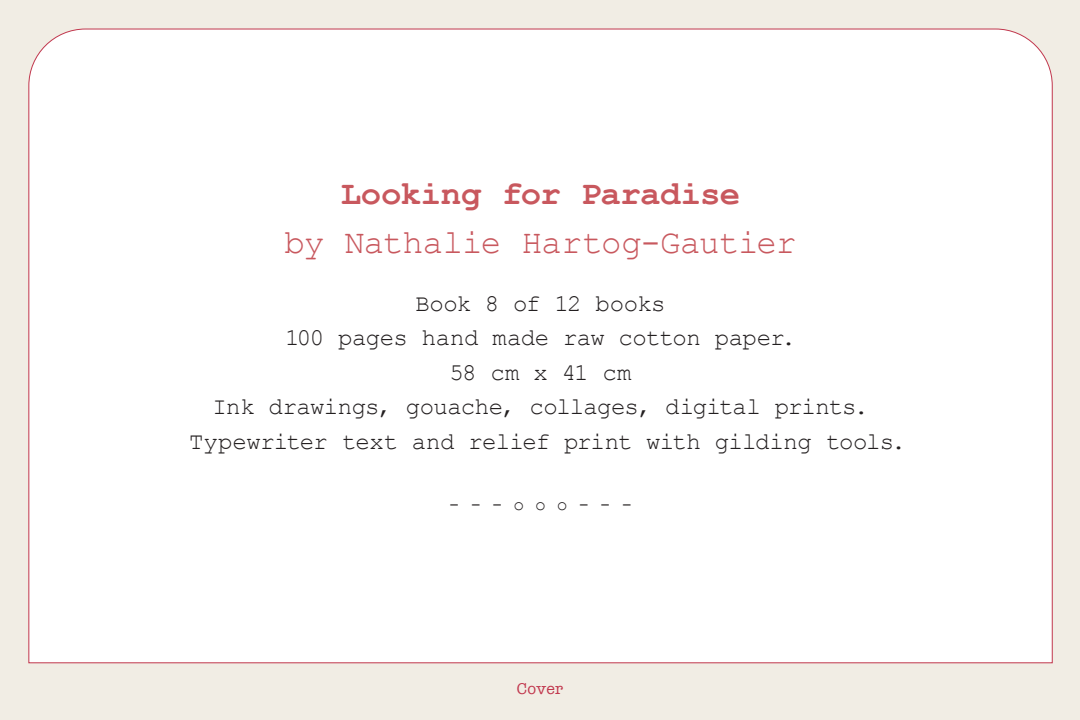
<style>
.page{position:relative;width:1080px;height:720px;background:#f1ede4}
.page>*{position:absolute;margin:0;border:0;box-sizing:border-box;transform-origin:0 0}
.t1{font:34px "Courier New";letter-spacing:-.025em;color:#c8585e}
.t2{font:700 34px "Courier New";letter-spacing:-.015em;color:#c8585e}
.t3{font:24px "Courier New";letter-spacing:-.03em;color:#231f20}
.t4{font:18px "Courier New";color:#231f20}
.t5{font:16px "American Typewriter";letter-spacing:.02em;color:#c1374d}
</style>
<div class="page">
<div style="left:28px;top:29px;width:1025px;height:634px;background:#fff"></div>
<p class="t2" style="left:341px;top:173px;width:401px">Looking for Paradise</p>
<p class="t1" style="left:285px;top:226px;width:514px">by Nathalie Hartog-Gautier</p>
<p class="t3" style="left:415px;top:292px;width:252px">Book 8 of 12 books</p>
<p class="t3" style="left:285px;top:327px;width:512px">100 pages hand made raw cotton paper.</p>
<p class="t3" style="left:450px;top:361px;width:183px">58 cm x 41 cm</p>
<p class="t3" style="left:213px;top:395px;width:657px">Ink drawings, gouache, collages, digital prints.</p>
<p class="t3" style="left:189px;top:430px;width:718px">Typewriter text and relief print with gilding tools.</p>
<p class="t4" style="left:449px;top:496px;width:185px">- - - o o o - - -</p>
<p class="t5" style="left:517px;top:677px;width:48px">Cover</p>
</div>
